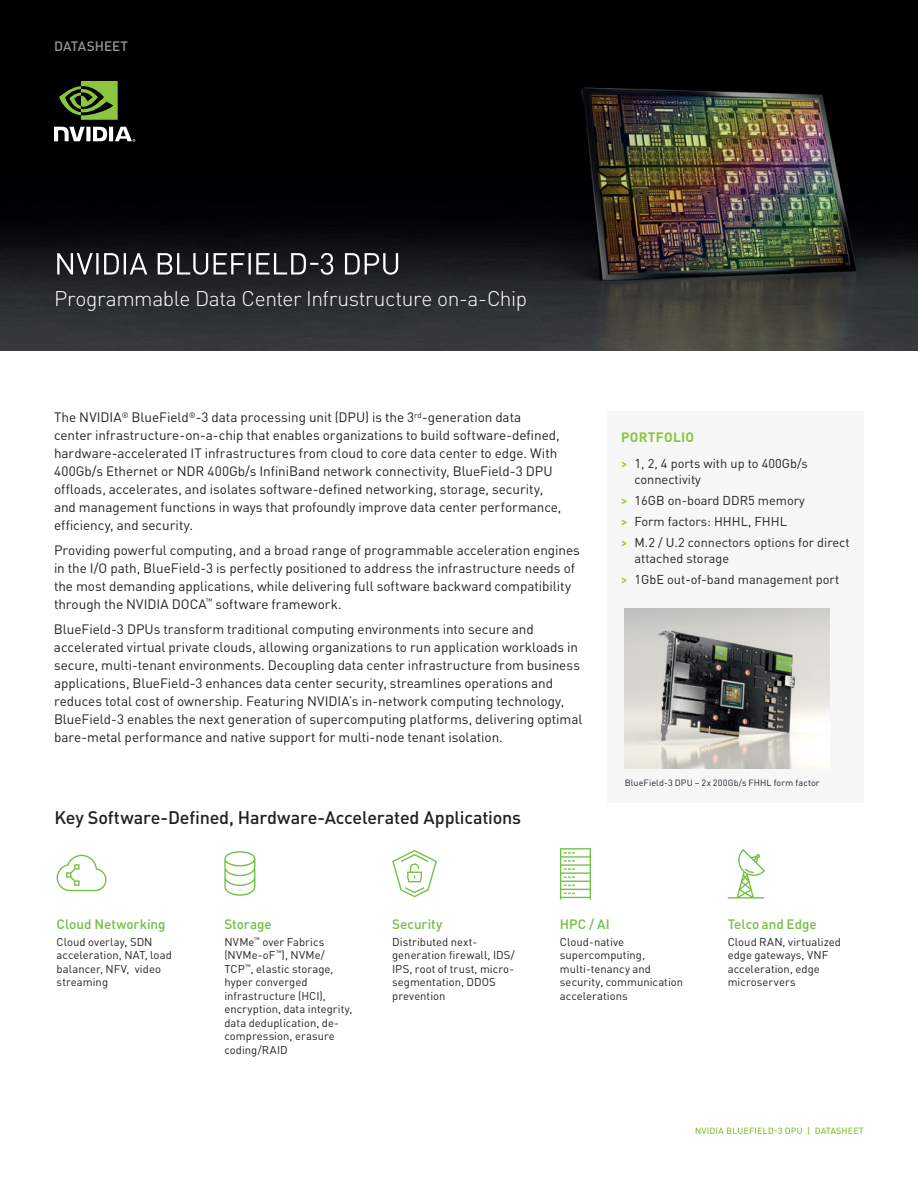
<style>
.page{position:relative;width:918px;height:1188px;background:#fff}
.page>*{position:absolute;margin:0;border:0;box-sizing:border-box;transform-origin:0 0}
.t1{font:300 21px "DIN Pro";letter-spacing:-.02em;color:#fff}
.t2{font:500 18px "DIN Pro";letter-spacing:-.01em;color:#231f20}
.t3{font:13.5px/18px "DIN Pro";letter-spacing:-.005em;color:#231f20}
.t4{font:500 13.5px "DIN Pro";color:#71bf44}
.t5{font:500 13.5px "DIN Pro";color:#939598}
.t6{font:700 13.5px "DIN Pro";letter-spacing:.02em;color:#8bc63e}
.t7{font:12.75px/20.9px "DIN Pro";color:#231f20}
.t8{font:11.25px/13.5px "DIN Pro";letter-spacing:.005em;color:#231f20}
.t9{font:9px "DIN Pro";letter-spacing:.01em;color:#231f20}
.t10{font:500 9px "DIN Pro";letter-spacing:.01em;color:#8bc63e}
.s1{font-weight:500;color:#8bc63e}
</style>
<div class="page">
<img style="left:0;top:0;width:918px;height:351px">
<svg style="left:696px;top:1128px;width:106px;height:6px"></svg>
<svg style="left:54px;top:127px;width:81px;height:15px"></svg>
<svg style="left:59px;top:81px;width:59px;height:39px;background:#4f7123"></svg>
<svg style="left:57px;top:253px;width:341px;height:22px;background:#515456"></svg>
<svg style="left:57px;top:855px;width:50px;height:36px"></svg>
<svg style="left:224px;top:851px;width:31px;height:45px"></svg>
<svg style="left:392px;top:850px;width:45px;height:47px"></svg>
<svg style="left:728px;top:849px;width:37px;height:50px"></svg>
<svg style="left:560px;top:848px;width:31px;height:51px"></svg>
<div style="left:608px;top:412px;width:256px;height:391px;background:#f7f7f8"></div>
<img style="left:624px;top:609px;width:205px;height:159px">
<p class="t5" style="left:54px;top:37px;width:76px">DATASHEET</p>
<h1 class="t1" style="left:54px;top:284px;width:475px">Programmable Data Center Infrustructure on-a-Chip</h1>
<p class="t3" style="left:54px;top:408px;width:509px">The NVIDIA<sup>®</sup> BlueField<sup>®</sup>-3 data processing unit (DPU) is the 3<sup>rd</sup>-generation data center infrastructure-on-a-chip that enables organizations to build software-defined, hardware-accelerated IT infrastructures from cloud to core data center to edge. With 400Gb/s Ethernet or NDR 400Gb/s InfiniBand network connectivity, BlueField-3 DPU offloads, accelerates, and isolates software-defined networking, storage, security, and management functions in ways that profoundly improve data center performance, efficiency, and security.</p>
<p class="t3" style="left:54px;top:540px;width:527px">Providing powerful computing, and a broad range of programmable acceleration engines in the I/O path, BlueField-3 is perfectly positioned to address the infrastructure needs of the most demanding applications, while delivering full software backward compatibility through the NVIDIA DOCA<sup>™</sup> software framework.</p>
<p class="t3" style="left:54px;top:619px;width:530px">BlueField-3 DPUs transform traditional computing environments into secure and accelerated virtual private clouds, allowing organizations to run application workloads in secure, multi-tenant environments. Decoupling data center infrastructure from business applications, BlueField-3 enhances data center security, streamlines operations and reduces total cost of ownership. Featuring NVIDIA’s in-network computing technology, BlueField-3 enables the next generation of supercomputing platforms, delivering optimal bare-metal performance and native support for multi-node tenant isolation.</p>
<h2 class="t2" style="left:54px;top:805px;width:468px">Key Software-Defined, Hardware-Accelerated Applications</h2>
<p class="t6" style="left:621px;top:428px;width:74px">PORTFOLIO</p>
<p class="t7" style="left:635px;top:454px;width:175px;line-height:16.5px;text-indent:-14px"><span class="s1">&gt;</span> 1, 2, 4 ports with up to 400Gb/s connectivity</p>
<p class="t7" style="left:621px;top:489px;width:230px"><span class="s1">&gt;</span> 16GB on-board DDR5 memory<br><span class="s1">&gt;</span> Form factors: HHHL, FHHL<br><span class="s1">&gt;</span> M.2 / U.2 connectors options for direct</p>
<p class="t7" style="left:621px;top:548px;width:220px;text-indent:14px">attached storage<br><span class="s1">&gt;</span> 1GbE out-of-band management port</p>
<p class="t9" style="left:625px;top:777px;width:197px">BlueField-3 DPU – 2x 200Gb/s FHHL form factor</p>
<p class="t4" style="left:57px;top:915px;width:111px">Cloud Networking</p>
<p class="t8" style="left:57px;top:934px;width:117px">Cloud overlay, SDN acceleration, NAT, load balancer, NFV, video streaming</p>
<p class="t4" style="left:224px;top:915px;width:49px">Storage</p>
<p class="t8" style="left:224px;top:934px;width:130px">NVMe<sup>™</sup> over Fabrics (NVMe-oF<sup>™</sup>), NVMe/<br>TCP<sup>™</sup>, elastic storage, hyper converged infrastructure (HCI), encryption, data integrity, data deduplication, de&shy;compression, erasure coding/RAID</p>
<p class="t4" style="left:392px;top:915px;width:52px">Security</p>
<p class="t8" style="left:392px;top:934px;width:124px">Distributed next&shy;generation firewall, IDS/<br>IPS, root of trust, micro&shy;segmentation, DDOS prevention</p>
<p class="t4" style="left:560px;top:915px;width:51px">HPC / AI</p>
<p class="t8" style="left:560px;top:934px;width:125px">Cloud-native supercomputing, multi-tenancy and security, communication accelerations</p>
<p class="t4" style="left:728px;top:915px;width:91px">Telco and Edge</p>
<p class="t8" style="left:728px;top:934px;width:115px">Cloud RAN, virtualized edge gateways, VNF acceleration, edge microservers</p>
<p class="t10" style="left:807px;top:1125px;width:58px">| DATASHEET</p>
</div>
